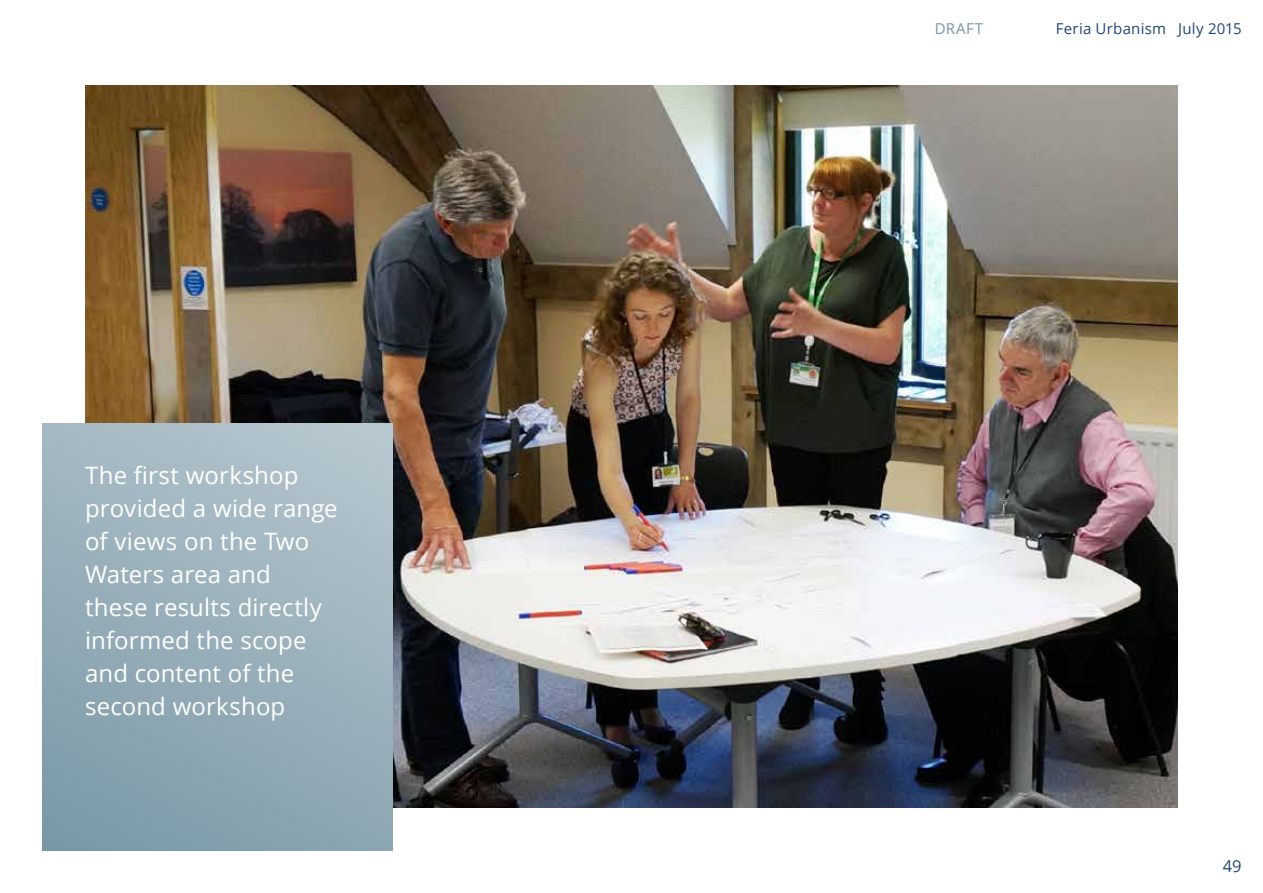
<style>
.page{position:relative;width:1263px;height:893px;background:#fff}
.page>*{position:absolute;margin:0;border:0;box-sizing:border-box;transform-origin:0 0}
.t1{font:24px/33px "Open Sans";letter-spacing:.005em;color:#fff}
.t2{font:16.5px "Open Sans";color:#214774}
.t3{font:15px "Open Sans";letter-spacing:.015em;color:#214774}
.t4{font:15px "Open Sans";letter-spacing:.05em;color:#7796a5}
</style>
<div class="page">
<img style="left:85px;top:85px;width:1093px;height:723px">
<div style="left:43px;top:423px;width:350px;height:427px;background:linear-gradient(to bottom,#afc1ca,#829eac)"></div>
<p class="t1" style="left:85px;top:458px;width:254px">The first workshop provided a wide range of views on the Two<br>Waters area and these results directly informed the scope and content of the second workshop</p>
<p class="t4" style="left:935px;top:18px;width:50px">DRAFT</p>
<p class="t3" style="left:1056px;top:18px;width:187px">Feria Urbanism July 2015</p>
<p class="t2" style="left:1223px;top:854px;width:20px">49</p>
</div>
